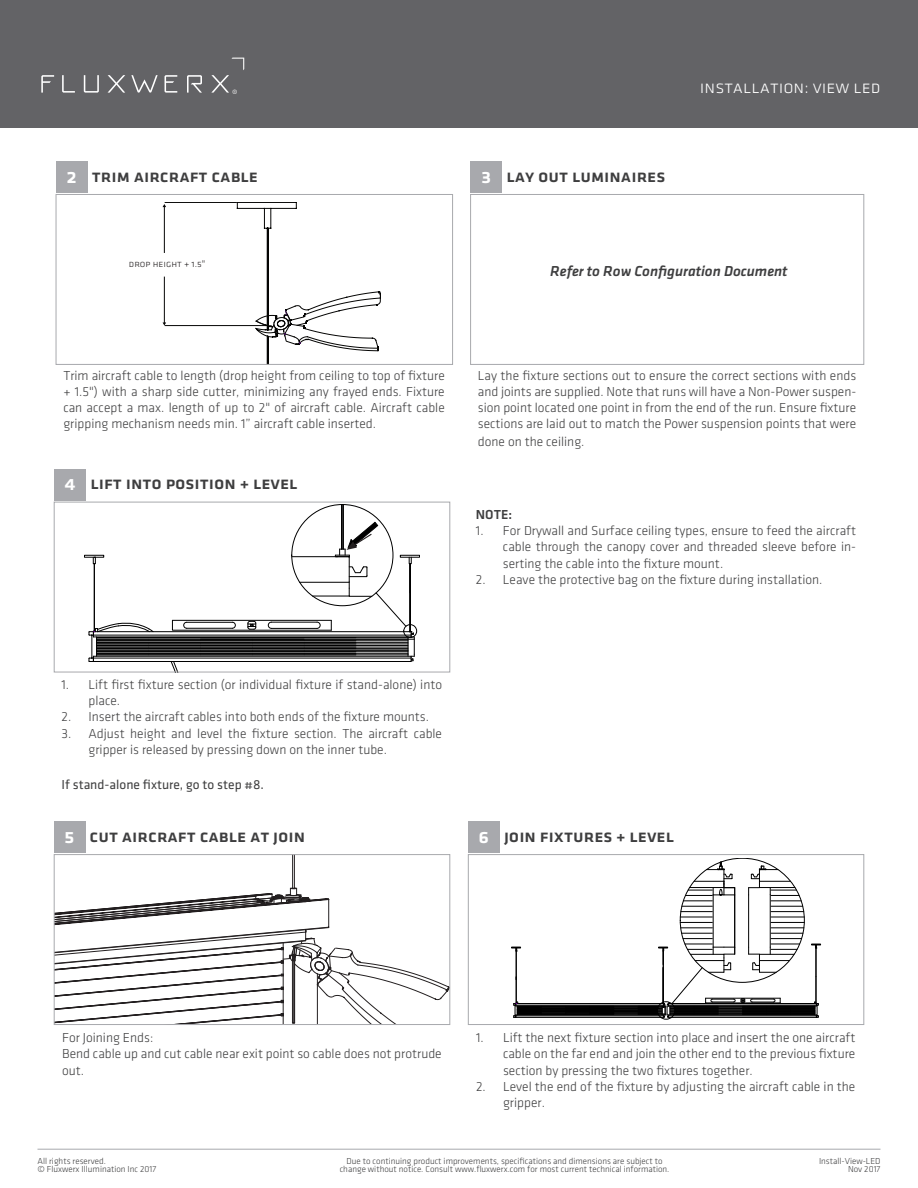
<style>
.page{position:relative;width:918px;height:1188px;background:#fff}
.page>*{position:absolute;margin:0;border:0;box-sizing:border-box;transform-origin:0 0}
.t1{font:21px "Klavika Med Caps SC";color:#fff}
.t2{font:18px "Klavika Med Caps SC";color:#3e3e3f}
.t3{font:18px "Klavika Light Caps SC";color:#fff}
.t4{font:italic 500 15px "Klavika";color:#3e3e3f}
.t5{font:300 13.5px/16.2px "Klavika";color:#3e3e3f;text-align:justify}
.t6{font:13.5px "Klavika Regular OSF";color:#3e3e3f}
.t7{font:13.5px "Klavika Med Caps SC";color:#3e3e3f}
.t8{font:300 12px "Klavika";color:#fff}
.t9{font:9.9px "Klavika Light Caps SC";color:#231f20}
.t10{font:300 9px/7.5px "Klavika";color:#3e3e3f}
</style>
<div class="page">
<div style="left:0;top:0;width:918px;height:128px;background:#636366"></div>
<hr style="left:38px;top:1149px;width:842px;height:1px;background:#a8a9ad">
<svg style="left:108px;top:75px;width:17px;height:18px"></svg>
<svg style="left:41px;top:75px;width:13px;height:18px"></svg>
<svg style="left:62px;top:75px;width:13px;height:18px"></svg>
<svg style="left:165px;top:75px;width:12px;height:18px"></svg>
<svg style="left:84px;top:75px;width:15px;height:18px"></svg>
<svg style="left:187px;top:75px;width:15px;height:18px"></svg>
<svg style="left:211px;top:58px;width:33px;height:35px"></svg>
<svg style="left:131px;top:75px;width:27px;height:18px"></svg>
<hr style="left:516px;top:1017px;width:148px;height:1px;background:#000">
<hr style="left:516px;top:1016px;width:148px;height:1px;background:#000">
<hr style="left:516px;top:1015px;width:148px;height:1px;background:#000">
<hr style="left:516px;top:1003px;width:148px;height:1px;background:#000">
<hr style="left:516px;top:1005px;width:148px;height:1px;background:#000">
<hr style="left:517px;top:1014px;width:141px;height:1px;background:#000">
<hr style="left:517px;top:1006px;width:141px;height:1px;background:#000">
<hr style="left:517px;top:1008px;width:141px;height:1px;background:#000">
<hr style="left:517px;top:1009px;width:140px;height:1px;background:#000">
<hr style="left:590px;top:1013px;width:68px;height:1px;background:#000">
<hr style="left:517px;top:1011px;width:140px;height:1px;background:#000">
<hr style="left:517px;top:1007px;width:141px;height:1px;background:#000">
<hr style="left:517px;top:1010px;width:140px;height:1px;background:#000">
<hr style="left:517px;top:1012px;width:141px;height:1px;background:#000">
<svg style="left:511px;top:947px;width:103px;height:71px"></svg>
<div style="left:657px;top:1002px;width:18px;height:17px;border:1px solid #000;border-radius:50%"></div>
<svg style="left:638px;top:862px;width:183px;height:156px"></svg>
<div style="left:468px;top:854px;width:396px;height:171px;border:1px solid #a8a9ad"></div>
<div style="left:468px;top:821px;width:32px;height:32px;background:#a8a9ad"></div>
<svg style="left:56px;top:856px;width:392px;height:167px"></svg>
<div style="left:54px;top:854px;width:396px;height:171px;border:1px solid #a8a9ad"></div>
<div style="left:54px;top:821px;width:31px;height:32px;background:#a8a9ad"></div>
<hr style="left:94px;top:564px;width:1px;height:67px;background:#000">
<hr style="left:93px;top:661px;width:318px;height:1px;background:#000">
<hr style="left:93px;top:658px;width:318px;height:1px;background:#000">
<hr style="left:93px;top:656px;width:318px;height:1px;background:#000">
<hr style="left:93px;top:631px;width:318px;height:1px;background:#000">
<hr style="left:93px;top:635px;width:318px;height:1px;background:#000">
<div style="left:400px;top:555px;width:20px;height:2px;border:1px solid #000"></div>
<svg style="left:93px;top:557px;width:3px;height:7px"></svg>
<div style="left:84px;top:555px;width:20px;height:2px;border:1px solid #000"></div>
<hr style="left:149px;top:655px;width:51px;height:1px;background:#000">
<hr style="left:149px;top:651px;width:51px;height:1px;background:#000">
<hr style="left:149px;top:648px;width:51px;height:1px;background:#000">
<hr style="left:149px;top:645px;width:51px;height:1px;background:#000">
<hr style="left:149px;top:642px;width:51px;height:1px;background:#000">
<hr style="left:149px;top:639px;width:51px;height:1px;background:#000">
<hr style="left:149px;top:637px;width:51px;height:1px;background:#000">
<hr style="left:149px;top:640px;width:51px;height:1px;background:#000">
<hr style="left:149px;top:644px;width:51px;height:1px;background:#000">
<hr style="left:149px;top:647px;width:51px;height:1px;background:#000">
<hr style="left:149px;top:650px;width:51px;height:1px;background:#000">
<hr style="left:149px;top:653px;width:51px;height:1px;background:#000">
<svg style="left:89px;top:622px;width:65px;height:40px"></svg>
<div style="left:404px;top:624px;width:13px;height:14px;border:1px solid #000;border-radius:50%"></div>
<hr style="left:343px;top:505px;width:1px;height:44px;background:#000">
<hr style="left:341px;top:505px;width:1px;height:44px;background:#000">
<div style="left:54px;top:502px;width:396px;height:170px;border:1px solid #a8a9ad"></div>
<div style="left:54px;top:469px;width:32px;height:31px;background:#a8a9ad"></div>
<svg style="left:171px;top:522px;width:244px;height:150px"></svg>
<div style="left:470px;top:194px;width:394px;height:171px;border:1px solid #a8a9ad"></div>
<div style="left:470px;top:161px;width:32px;height:32px;background:#a8a9ad"></div>
<svg style="left:163px;top:202px;width:218px;height:161px"></svg>
<div style="left:56px;top:194px;width:397px;height:171px;border:1px solid #a8a9ad"></div>
<div style="left:56px;top:161px;width:31px;height:32px;background:#a8a9ad"></div>
<p class="t8" style="left:232px;top:87px;width:8px">®</p>
<h2 class="t3" style="left:700px;top:78px;width:182px">installation: view led</h2>
<p class="t1" style="left:66px;top:164px;width:12px">2</p>
<p class="t2" style="left:92px;top:166px;width:168px">trim aircraft cable</p>
<p class="t1" style="left:481px;top:164px;width:12px">3</p>
<p class="t2" style="left:506px;top:166px;width:160px">lay out luminaires</p>
<p class="t9" style="left:129px;top:259px;width:78px">drop height + 1.5"</p>
<p class="t4" style="left:550px;top:263px;width:239px">Refer to Row Configuration Document</p>
<p class="t5" style="left:63px;top:367px;width:383px">Trim aircraft cable to length (drop height from ceiling to top of fixture + 1.5") with a sharp side cutter, minimizing any frayed ends. Fixture can accept a max. length of up to 2" of aircraft cable. Aircraft cable gripping mechanism needs min. 1” aircraft cable inserted.</p>
<p class="t1" style="left:65px;top:472px;width:13px">4</p>
<p class="t2" style="left:90px;top:474px;width:209px">lift into position + level</p>
<p class="t5" style="left:478px;top:367px;width:380px">Lay the fixture sections out to ensure the correct sections with ends and joints are supplied. Note that runs will have a Non-Power suspen&shy;sion point located one point in from the end of the run. Ensure fixture sections are laid out to match the Power suspension points that were</p>
<p class="t5" style="left:478px;top:434px;width:108px">done on the ceiling.</p>
<p class="t7" style="left:476px;top:507px;width:38px">NOTE:</p>
<p class="t5" style="left:503px;top:523px;width:355px;text-indent:-27px">1. For Drywall and Surface ceiling types, ensure to feed the aircraft cable through the canopy cover and threaded sleeve before in&shy;serting the cable into the fixture mount.</p>
<p class="t5" style="left:476px;top:571px;width:348px">2. Leave the protective bag on the fixture during installation.</p>
<p class="t5" style="left:88px;top:677px;width:355px;text-indent:-27px">1. Lift first fixture section (or individual fixture if stand-alone) into place.</p>
<p class="t5" style="left:62px;top:709px;width:369px">2. Insert the aircraft cables into both ends of the fixture mounts.</p>
<p class="t5" style="left:88px;top:725px;width:355px;text-indent:-27px">3. Adjust height and level the fixture section. The aircraft cable gripper is released by pressing down on the inner tube.</p>
<p class="t6" style="left:62px;top:778px;width:204px">If stand-alone fixture, go to step #8.</p>
<p class="t1" style="left:64px;top:824px;width:12px">5</p>
<p class="t2" style="left:90px;top:826px;width:217px">cut aircraft cable at join</p>
<p class="t1" style="left:478px;top:824px;width:12px">6</p>
<p class="t2" style="left:504px;top:826px;width:172px">join fixtures + level</p>
<p class="t5" style="left:62px;top:1030px;width:93px">For Joining Ends:</p>
<p class="t5" style="left:62px;top:1046px;width:381px">Bend cable up and cut cable near exit point so cable does not protrude out.</p>
<p class="t5" style="left:503px;top:1030px;width:354px;text-indent:-27px">1. Lift the next fixture section into place and insert the one aircraft cable on the far end and join the other end to the previous fixture section by pressing the two fixtures together.</p>
<p class="t5" style="left:503px;top:1078px;width:354px;text-indent:-27px">2. Level the end of the fixture by adjusting the aircraft cable in the gripper.</p>
<p class="t10" style="left:38px;top:1158px;width:120px">All rights reserved.<br>© Fluxwerx Illumination Inc 2017</p>
<p class="t10" style="left:340px;top:1158px;width:331px;text-align:center">Due to continuing product improvements, specifications and dimensions are subject to change without notice. Consult www.fluxwerx.com for most current technical information.</p>
<p class="t10" style="left:819px;top:1158px;width:63px">Install-View-LED</p>
<p class="t10" style="left:848px;top:1165px;width:34px">Nov 2017</p>
</div>
